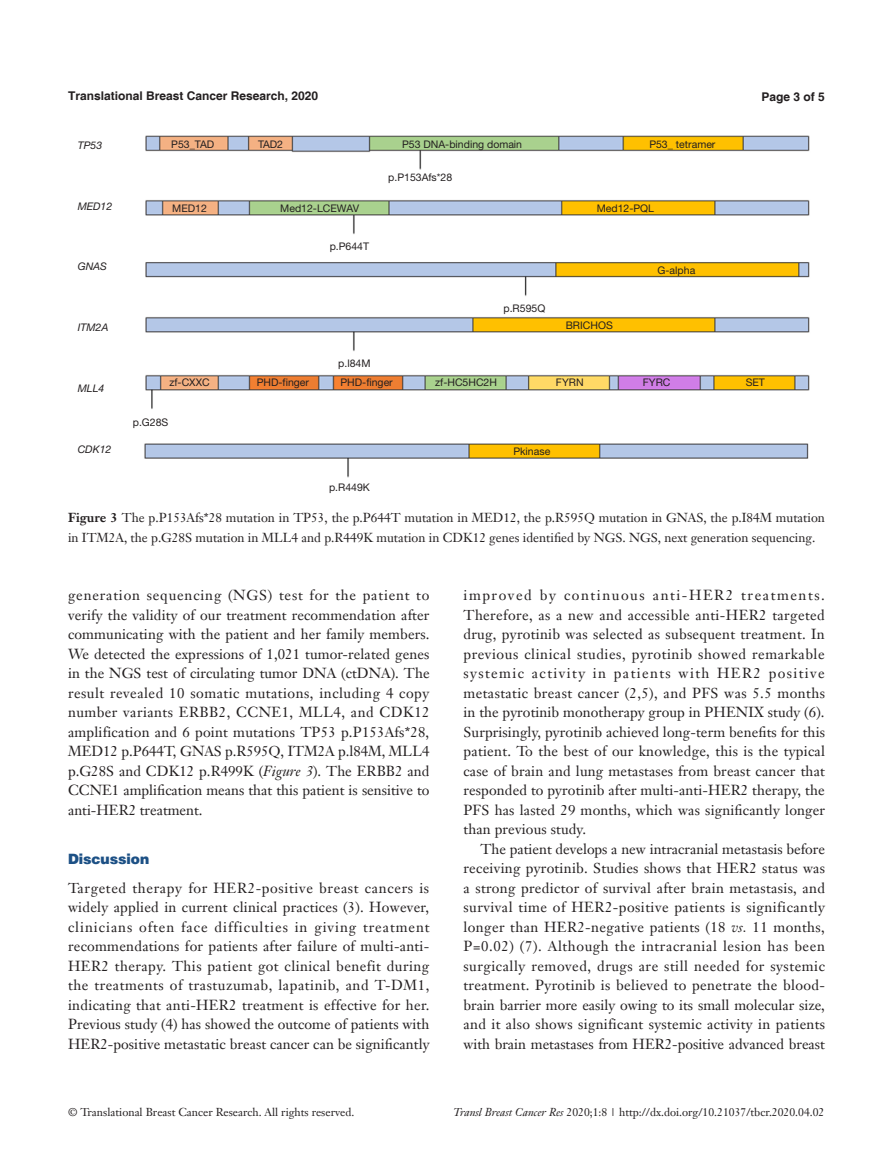
<style>
.page{position:relative;width:893px;height:1170px;background:#fff}
.page>*{position:absolute;margin:0;border:0;box-sizing:border-box;transform-origin:0 0}
.t1{font:14.25px/19.5px "Janson Text LT";letter-spacing:.005em;color:#231f20;text-align:justify}
.t2{font:900 14.25px "Helvetica";color:#1c5085}
.t3{font:12.75px/19.5px "Janson Text LT";color:#231f20}
.t4{font:700 12px "Helvetica";color:#231f20}
.t5{font:11.25px "Janson Text LT";color:#231f20}
.t6{font:10.5px "Helvetica Neue LT Pro";color:#231f20}
.t7{font:italic 10.5px "Helvetica Neue LT Pro";color:#231f20}
.s1{font-weight:700}
.s2{font-style:italic}
</style>
<div class="page">
<img style="left:144px;top:135px;width:666px;height:343px">
<p class="t4" style="left:68px;top:88px;width:252px">Translational Breast Cancer Research, 2020</p>
<p class="t4" style="left:762px;top:89px;width:65px">Page 3 of 5</p>
<p class="t7" style="left:78px;top:139px;width:26px">TP53</p>
<p class="t6" style="left:171px;top:137px;width:44px">P53_TAD</p>
<p class="t6" style="left:258px;top:137px;width:27px">TAD2</p>
<p class="t6" style="left:402px;top:137px;width:122px">P53 DNA-binding domain</p>
<p class="t6" style="left:649px;top:137px;width:68px">P53_ tetramer</p>
<p class="t6" style="left:388px;top:171px;width:65px">p.P153Afs*28</p>
<p class="t7" style="left:78px;top:199px;width:36px">MED12</p>
<p class="t6" style="left:172px;top:202px;width:36px">MED12</p>
<p class="t6" style="left:280px;top:202px;width:80px">Med12-LCEWAV</p>
<p class="t6" style="left:597px;top:202px;width:59px">Med12-PQL</p>
<p class="t6" style="left:330px;top:239px;width:41px">p.P644T</p>
<p class="t7" style="left:78px;top:260px;width:31px">GNAS</p>
<p class="t6" style="left:658px;top:263px;width:39px">G-alpha</p>
<p class="t6" style="left:503px;top:302px;width:43px">p.R595Q</p>
<p class="t7" style="left:78px;top:321px;width:32px">ITM2A</p>
<p class="t6" style="left:566px;top:319px;width:49px">BRICHOS</p>
<p class="t6" style="left:338px;top:357px;width:34px">p.l84M</p>
<p class="t7" style="left:78px;top:381px;width:28px">MLL4</p>
<p class="t6" style="left:169px;top:375px;width:42px">zf-CXXC</p>
<p class="t6" style="left:257px;top:375px;width:54px">PHD-finger</p>
<p class="t6" style="left:340px;top:375px;width:54px">PHD-finger</p>
<p class="t6" style="left:435px;top:375px;width:63px">zf-HC5HC2H</p>
<p class="t6" style="left:556px;top:375px;width:29px">FYRN</p>
<p class="t6" style="left:643px;top:375px;width:29px">FYRC</p>
<p class="t6" style="left:746px;top:375px;width:21px">SET</p>
<p class="t6" style="left:133px;top:416px;width:37px">p.G28S</p>
<p class="t7" style="left:78px;top:442px;width:35px">CDK12</p>
<p class="t6" style="left:513px;top:444px;width:38px">Pkinase</p>
<p class="t6" style="left:329px;top:481px;width:42px">p.R449K</p>
<p class="t3" style="left:68px;top:508px;width:758px"><span class="s1">Figure 3</span> The p.P153Afs*28 mutation in TP53, the p.P644T mutation in MED12, the p.R595Q mutation in GNAS, the p.I84M mutation in ITM2A, the p.G28S mutation in MLL4 and p.R449K mutation in CDK12 genes identified by NGS. NGS, next generation sequencing.</p>
<p class="t1" style="left:68px;top:585px;width:363px">generation sequencing (NGS) test for the patient to verify the validity of our treatment recommendation after communicating with the patient and her family members.<br>We detected the expressions of 1,021 tumor-related genes in the NGS test of circulating tumor DNA (ctDNA). The result revealed 10 somatic mutations, including 4 copy number variants ERBB2, CCNE1, MLL4, and CDK12 amplification and 6 point mutations TP53 p.P153Afs*28, MED12 p.P644T, GNAS p.R595Q, ITM2A p.l84M, MLL4 p.G28S and CDK12 p.R499K (<span class="s2">Figure 3</span>). The ERBB2 and CCNE1 amplification means that this patient is sensitive to anti-HER2 treatment.</p>
<p class="t2" style="left:68px;top:849px;width:83px">Discussion</p>
<p class="t1" style="left:68px;top:877px;width:363px">Targeted therapy for HER2-positive breast cancers is widely applied in current clinical practices (3). However, clinicians often face difficulties in giving treatment recommendations for patients after failure of multi-anti-HER2 therapy. This patient got clinical benefit during the treatments of trastuzumab, lapatinib, and T-DM1, indicating that anti-HER2 treatment is effective for her.<br>Previous study (4) has showed the outcome of patients with HER2-positive metastatic breast cancer can be significantly</p>
<p class="t1" style="left:463px;top:585px;width:363px">improved by continuous anti-HER2 treatments.<br>Therefore, as a new and accessible anti-HER2 targeted drug, pyrotinib was selected as subsequent treatment. In previous clinical studies, pyrotinib showed remarkable systemic activity in patients with HER2 positive metastatic breast cancer (2,5), and PFS was 5.5 months in the pyrotinib monotherapy group in PHENIX study (6).<br>Surprisingly, pyrotinib achieved long-term benefits for this patient. To the best of our knowledge, this is the typical case of brain and lung metastases from breast cancer that responded to pyrotinib after multi-anti-HER2 therapy, the PFS has lasted 29 months, which was significantly longer than previous study.</p>
<p class="t1" style="left:463px;top:838px;width:363px;text-indent:17px">The patient develops a new intracranial metastasis before receiving pyrotinib. Studies shows that HER2 status was a strong predictor of survival after brain metastasis, and survival time of HER2-positive patients is significantly longer than HER2-negative patients (18 <span class="s2">vs.</span> 11 months, P=0.02) (7). Although the intracranial lesion has been surgically removed, drugs are still needed for systemic treatment. Pyrotinib is believed to penetrate the blood&shy;brain barrier more easily owing to its small molecular size, and it also shows significant systemic activity in patients with brain metastases from HER2-positive advanced breast</p>
<p class="t5" style="left:68px;top:1104px;width:288px">© Translational Breast Cancer Research. All rights reserved.</p>
<p class="t5" style="left:454px;top:1104px;width:372px"><span class="s2">Transl Breast Cancer Res</span> 2020;1:8 | http://dx.doi.org/10.21037/tbcr.2020.04.02</p>
</div>
